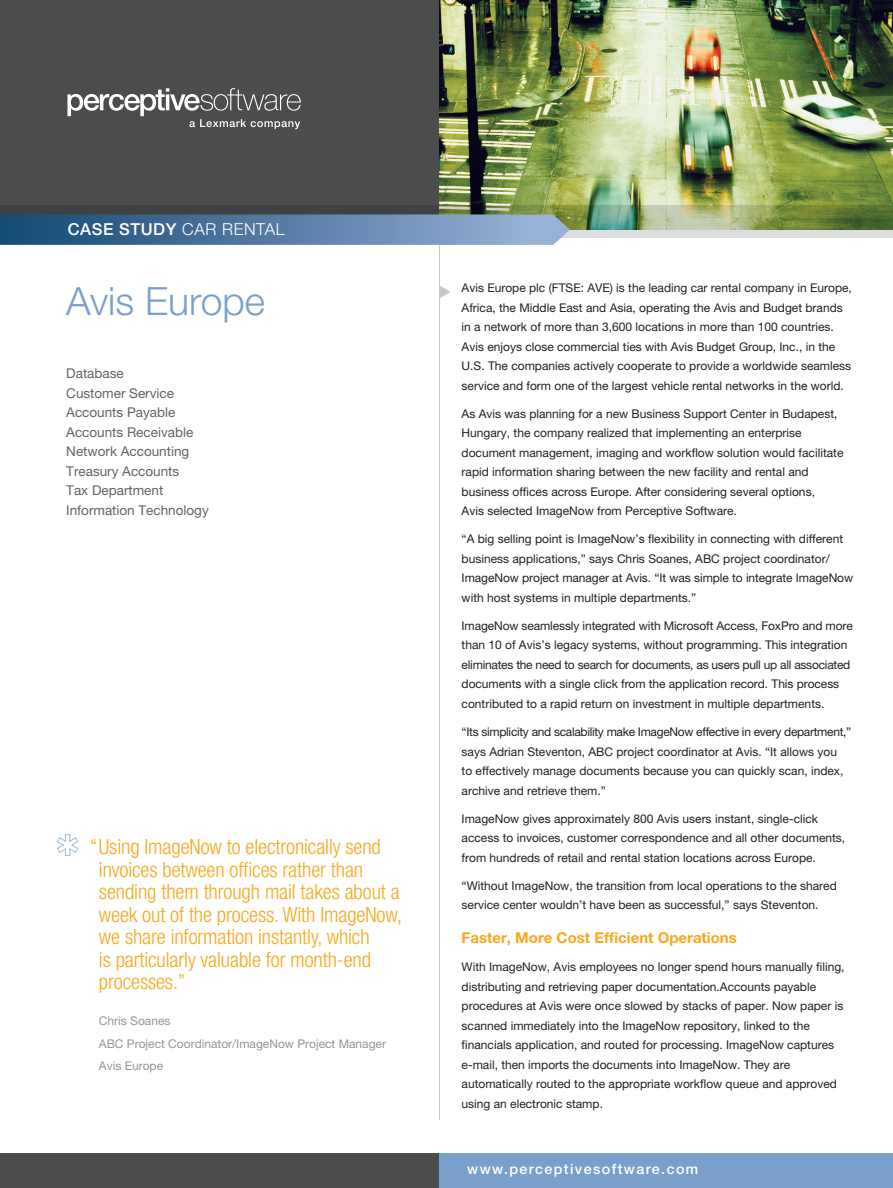
<style>
.page{position:relative;width:893px;height:1188px;background:#fff}
.page>*{position:absolute;margin:0;border:0;box-sizing:border-box;transform-origin:0 0}
.front_page_-_company{font:300 39px "Helvetica Neue LT Pro";color:#799fcb}
.testimonial_-_quote{font:300 condensed 21px/22.5px "Helvetica Neue LT Pro";letter-spacing:-.005em;color:#f9a71b}
.case_study_category{font:500 16.5px "Helvetica Neue LT Pro";letter-spacing:.035em;color:#fff}
.body_text_subhead{font:700 15px "Helvetica Neue LT Pro";color:#f9a71b}
.t1{font:500 14.25px "Helvetica Neue LT Pro";letter-spacing:.1em;color:#fff}
.front_page_-_departm{font:13.5px "Helvetica Neue LT Pro";color:#636366}
.body_copy{font:12px/19.5px "Helvetica Neue LT Pro";color:#231f20}
.testimonial_-_attrib{font:12px "Helvetica Neue LT Pro";color:#939598}
.s1{font-weight:300}
</style>
<div class="page">
<div style="left:0;top:0;width:893px;height:230px;background:#4b4c4d"></div>
<img style="left:439px;top:0;width:454px;height:205px">
<svg style="left:0;top:205px;width:893px;height:33px"></svg>
<hr style="left:439px;top:220px;width:1px;height:900px;background:#c7c8ca">
<div style="left:0;top:1154px;width:893px;height:34px;background:#4b4c4d"></div>
<div style="left:440px;top:1154px;width:453px;height:34px;background:#799fcb"></div>
<svg style="left:57px;top:834px;width:22px;height:22px"></svg>
<svg style="left:440px;top:286px;width:11px;height:12px"></svg>
<svg style="left:0;top:214px;width:570px;height:31px;background:#587ea4"></svg>
<svg style="left:68px;top:88px;width:233px;height:41px"></svg>
<p class="case_study_category" style="left:68px;top:220px;width:219px">CASE STUDY <span class="s1">CAR RENTAL</span></p>
<p class="front_page_-_company" style="left:66px;top:278px;width:200px">Avis Europe</p>
<p class="front_page_-_departm" style="left:66px;top:365px;width:59px">Database</p>
<p class="front_page_-_departm" style="left:66px;top:385px;width:109px">Customer Service</p>
<p class="front_page_-_departm" style="left:66px;top:404px;width:111px">Accounts Payable</p>
<p class="front_page_-_departm" style="left:66px;top:424px;width:129px">Accounts Receivable</p>
<p class="front_page_-_departm" style="left:66px;top:443px;width:124px">Network Accounting</p>
<p class="front_page_-_departm" style="left:66px;top:463px;width:115px">Treasury Accounts</p>
<p class="front_page_-_departm" style="left:66px;top:482px;width:99px">Tax Department</p>
<p class="front_page_-_departm" style="left:66px;top:502px;width:144px">Information Technology</p>
<p class="testimonial_-_quote" style="left:99px;top:835px;width:305px;text-indent:-9px">“Using ImageNow to electronically send invoices between offices rather than sending them through mail takes about a week out of the process. With ImageNow, we share information instantly, which<br>is particularly valuable for month-end processes.”</p>
<p class="testimonial_-_attrib" style="left:99px;top:1014px;width:73px">Chris Soanes</p>
<p class="testimonial_-_attrib" style="left:99px;top:1036px;width:289px">ABC Project Coordinator/ImageNow Project Manager</p>
<p class="testimonial_-_attrib" style="left:99px;top:1059px;width:66px">Avis Europe</p>
<p class="body_copy" style="left:462px;top:278px;width:392px">Avis Europe plc (FTSE: AVE) is the leading car rental company in Europe, Africa, the Middle East and Asia, operating the Avis and Budget brands in a network of more than 3,600 locations in more than 100 countries.<br>Avis enjoys close commercial ties with Avis Budget Group, Inc., in the U.S. The companies actively cooperate to provide a worldwide seamless service and form one of the largest vehicle rental networks in the world.</p>
<p class="body_copy" style="left:462px;top:404px;width:383px">As Avis was planning for a new Business Support Center in Budapest, Hungary, the company realized that implementing an enterprise document management, imaging and workflow solution would facilitate rapid information sharing between the new facility and rental and business offices across Europe. After considering several options,<br>Avis selected ImageNow from Perceptive Software.</p>
<p class="body_copy" style="left:462px;top:529px;width:393px">“A big selling point is ImageNow’s flexibility in connecting with different business applications,” says Chris Soanes, ABC project coordinator/ ImageNow project manager at Avis. “It was simple to integrate ImageNow with host systems in multiple departments.”</p>
<p class="body_copy" style="left:462px;top:616px;width:393px">ImageNow seamlessly integrated with Microsoft Access, FoxPro and more than 10 of Avis’s legacy systems, without programming. This integration eliminates the need to search for documents, as users pull up all associated documents with a single click from the application record. This process contributed to a rapid return on investment in multiple departments.</p>
<p class="body_copy" style="left:462px;top:722px;width:391px">“Its simplicity and scalability make ImageNow effective in every department,” says Adrian Steventon, ABC project coordinator at Avis. “It allows you<br>to effectively manage documents because you can quickly scan, index, archive and retrieve them.”</p>
<p class="body_copy" style="left:462px;top:809px;width:385px">ImageNow gives approximately 800 Avis users instant, single-click access to invoices, customer correspondence and all other documents, from hundreds of retail and rental station locations across Europe.</p>
<p class="body_copy" style="left:462px;top:876px;width:377px">“Without ImageNow, the transition from local operations to the shared service center wouldn’t have been as successful,” says Steventon.</p>
<p class="body_text_subhead" style="left:462px;top:928px;width:277px">Faster, More Cost Efficient Operations</p>
<p class="body_copy" style="left:462px;top:957px;width:384px">With ImageNow, Avis employees no longer spend hours manually filing, distributing and retrieving paper documentation.Accounts payable procedures at Avis were once slowed by stacks of paper. Now paper is scanned immediately into the ImageNow repository, linked to the financials application, and routed for processing. ImageNow captures e-mail, then imports the documents into ImageNow. They are automatically routed to the appropriate workflow queue and approved using an electronic stamp.</p>
<p class="t1" style="left:467px;top:1160px;width:233px">www.perceptivesoftware.com</p>
</div>
